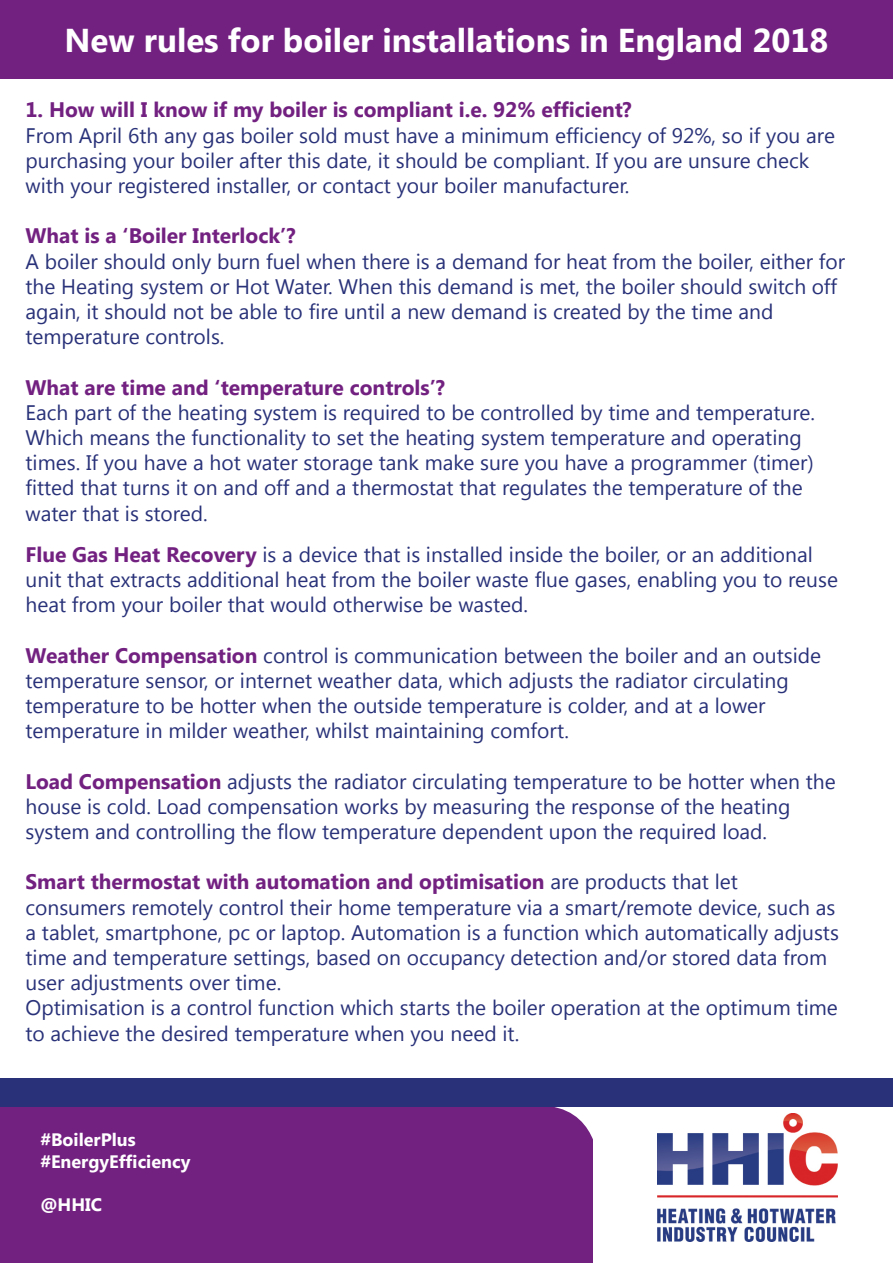
<style>
.page{position:relative;width:893px;height:1263px;background:#fff}
.page>*{position:absolute;margin:0;border:0;box-sizing:border-box;transform-origin:0 0}
.t1{font:700 33px "Segoe UI";color:#fff}
.t2{font:21px/25.2px "Segoe UI";color:#293279}
.t3{font:700 21px "Segoe UI";color:#732181}
.t4{font:700 18px "Segoe UI";color:#fff}
.s1{font-weight:700;color:#732181}
</style>
<div class="page">
<div style="left:0;top:0;width:893px;height:79px;background:#732181"></div>
<div style="left:0;top:1107px;width:593px;height:156px;background:#732181"></div>
<div style="left:0;top:1078px;width:893px;height:29px;background:#293279"></div>
<img style="left:657px;top:1113px;width:181px;height:128px">
<p class="t1" style="left:65px;top:17px;width:765px">New rules for boiler installations in England 2018</p>
<p class="t3" style="left:26px;top:95px;width:607px">1. How will I know if my boiler is compliant i.e. 92% efficient?</p>
<p class="t2" style="left:26px;top:122px;width:811px">From April 6th any gas boiler sold must have a minimum efficiency of 92%, so if you are purchasing your boiler after this date, it should be compliant. If you are unsure check with your registered installer, or contact your boiler manufacturer.</p>
<p class="t3" style="left:26px;top:221px;width:272px">What is a ‘Boiler Interlock’?</p>
<p class="t2" style="left:26px;top:248px;width:821px">A boiler should only burn fuel when there is a demand for heat from the boiler, either for the Heating system or Hot Water. When this demand is met, the boiler should switch off again, it should not be able to fire until a new demand is created by the time and temperature controls.</p>
<p class="t3" style="left:26px;top:372px;width:421px">What are time and ‘temperature controls’?</p>
<p class="t2" style="left:26px;top:399px;width:791px">Each part of the heating system is required to be controlled by time and temperature.<br>Which means the functionality to set the heating system temperature and operating times. If you have a hot water storage tank make sure you have a programmer (timer) fitted that turns it on and off and a thermostat that regulates the temperature of the</p>
<p class="t2" style="left:26px;top:500px;width:184px">water that is stored.</p>
<p class="t2" style="left:26px;top:541px;width:814px"><span class="s1">Flue Gas Heat Recovery</span> is a device that is installed inside the boiler, or an additional unit that extracts additional heat from the boiler waste flue gases, enabling you to reuse heat from your boiler that would otherwise be wasted.</p>
<p class="t2" style="left:26px;top:641px;width:797px"><span class="s1">Weather Compensation</span> control is communication between the boiler and an outside temperature sensor, or internet weather data, which adjusts the radiator circulating temperature to be hotter when the outside temperature is colder, and at a lower temperature in milder weather, whilst maintaining comfort.</p>
<p class="t2" style="left:26px;top:767px;width:812px"><span class="s1">Load Compensation</span> adjusts the radiator circulating temperature to be hotter when the house is cold. Load compensation works by measuring the response of the heating system and controlling the flow temperature dependent upon the required load.</p>
<p class="t2" style="left:26px;top:868px;width:815px"><span class="s1">Smart thermostat with automation and optimisation</span> are products that let consumers remotely control their home temperature via a smart/remote device, such as a tablet, smartphone, pc or laptop. Automation is a function which automatically adjusts time and temperature settings, based on occupancy detection and/or stored data from user adjustments over time.</p>
<p class="t2" style="left:26px;top:994px;width:814px">Optimisation is a control function which starts the boiler operation at the optimum time to achieve the desired temperature when you need it.</p>
<p class="t4" style="left:40px;top:1127px;width:97px">#BoilerPlus</p>
<p class="t4" style="left:40px;top:1149px;width:151px">#EnergyEfficiency</p>
<p class="t4" style="left:40px;top:1192px;width:63px">@HHIC</p>
</div>
